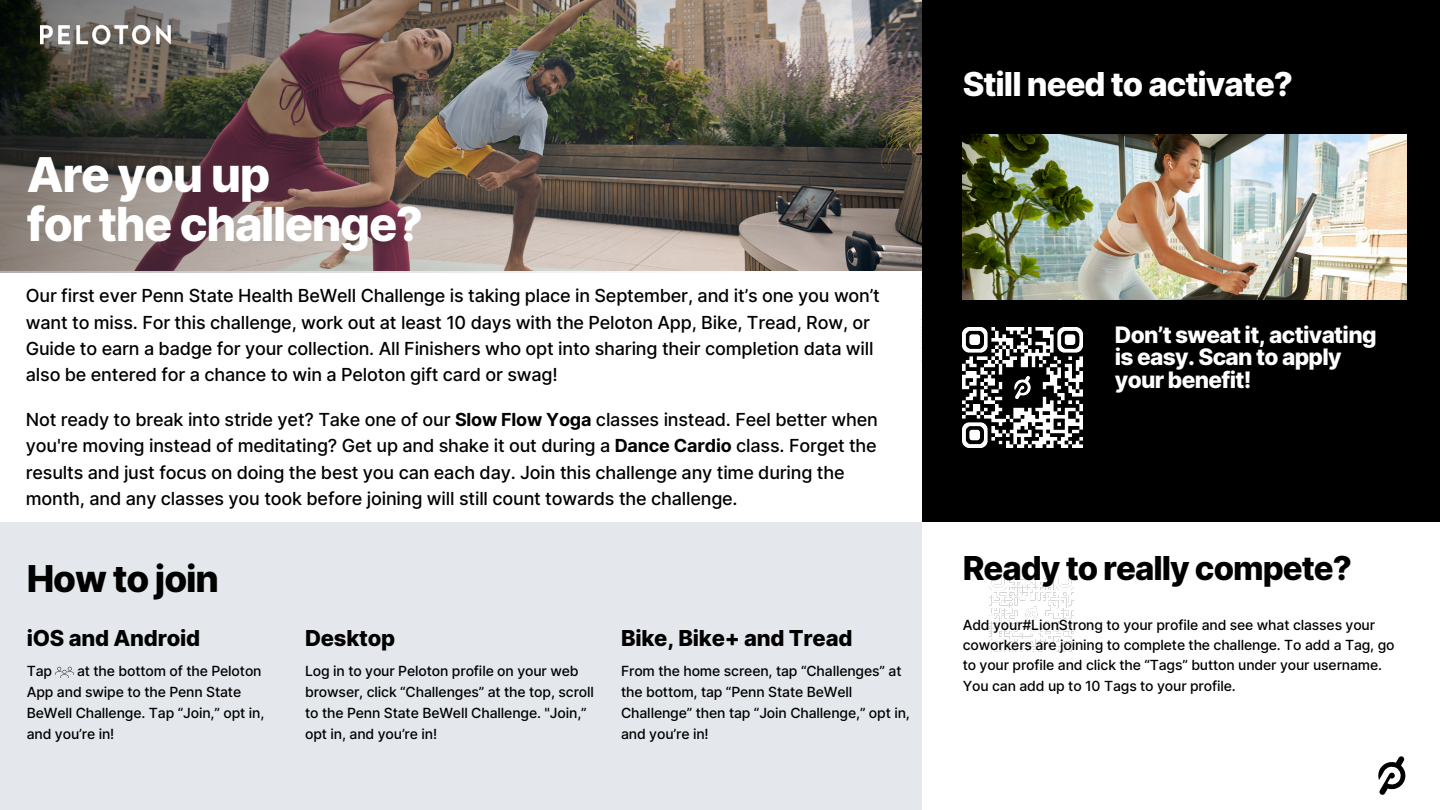
<style>
.page{position:relative;width:1440px;height:810px;background:#fff}
.page>*{position:absolute;margin:0;border:0;box-sizing:border-box;transform-origin:0 0}
.t1{font:800 48px "Inter";letter-spacing:-.03em;color:#fff}
.t2{font:800 47px "Inter";letter-spacing:-.03em;color:#fff}
.t3{font:800 37px "Inter";letter-spacing:-.03em;color:#000}
.t4{font:800 33px "Inter";letter-spacing:-.03em;color:#000}
.t5{font:800 33px "Inter";letter-spacing:-.03em;color:#fff}
.t6{font:800 22.7px/22.5px "Inter";letter-spacing:-.03em;color:#fff}
.t7{font:800 22px "Inter";letter-spacing:-.01em;color:#000}
.t8{font:500 18px/26.2px "Inter";letter-spacing:-.01em;color:#000}
.t9{font:500 14px/21px "Inter";letter-spacing:-.01em;color:#000}
.s1{font-weight:700}
</style>
<div class="page">
<div style="left:0;top:522px;width:922px;height:288px;background:#e4e7eb"></div>
<div style="left:922px;top:0;width:518px;height:522px;background:#000"></div>
<img style="left:963px;top:135px;width:444px;height:165px">
<img style="left:989px;top:578px;width:84px;height:73px">
<img style="left:963px;top:328px;width:120px;height:120px">
<svg style="left:1378px;top:756px;width:28px;height:39px"></svg>
<img style="left:0;top:0;width:922px;height:272px">
<img style="left:40px;top:26px;width:137px;height:19px">
<img style="left:55px;top:666px;width:19px;height:12px">
<h3 class="t1" style="left:27px;top:145px;width:245px">Are you up</h3>
<p class="t2" style="left:27px;top:196px;width:398px">for the challenge?</p>
<p class="t8" style="left:26px;top:283px;width:856px">Our first ever Penn State Health BeWell Challenge is taking place in September, and it’s one you won’t want to miss. For this challenge, work out at least 10 days with the Peloton App, Bike, Tread, Row, or Guide to earn a badge for your collection. All Finishers who opt into sharing their completion data will also be entered for a chance to win a Peloton gift card or swag!</p>
<h4 class="t8" style="left:26px;top:406px;width:854px">Not ready to break into stride yet? Take one of our <span class="s1">Slow Flow Yoga</span> classes instead. Feel better when you're moving instead of meditating? Get up and shake it out during a <span class="s1">Dance Cardio</span> class. Forget the results and just focus on doing the best you can each day. Join this challenge any time during the month, and any classes you took before joining will still count towards the challenge.</h4>
<h4 class="t3" style="left:27px;top:556px;width:194px">How to join</h4>
<h6 class="t7" style="left:27px;top:625px;width:175px">iOS and Android</h6>
<h6 class="t7" style="left:305px;top:625px;width:92px">Desktop</h6>
<h2 class="t7" style="left:621px;top:625px;width:233px">Bike, Bike+ and Tread</h2>
<p class="t9" style="left:27px;top:660px;width:239px;text-indent:50px">at the bottom of the Peloton<br>App and swipe to the Penn State<br>BeWell Challenge. Tap “Join,” opt in, and you’re in!</p>
<p class="t9" style="left:27px;top:660px;width:27px">Tap</p>
<h4 class="t9" style="left:305px;top:660px;width:290px">Log in to your Peloton profile on your web browser, click “Challenges” at the top, scroll to the Penn State BeWell Challenge. "Join,” opt in, and you’re in!</h4>
<p class="t9" style="left:621px;top:660px;width:290px">From the home screen, tap “Challenges” at the bottom, tap “Penn State BeWell Challenge” then tap “Join Challenge,” opt in, and you’re in!</p>
<p class="t5" style="left:963px;top:64px;width:332px">Still need to activate?</p>
<p class="t6" style="left:1115px;top:323px;width:263px">Don’t sweat it, activating is easy. Scan to apply your benefit!</p>
<p class="t4" style="left:963px;top:549px;width:391px">Ready to really compete?</p>
<h4 class="t9" style="left:963px;top:615px;width:433px;line-height:20.2px">Add your#LionStrong to your profile and see what classes your coworkers are joining to complete the challenge. To add a Tag, go to your profile and click the “Tags” button under your username.<br>You can add up to 10 Tags to your profile.</h4>
</div>
